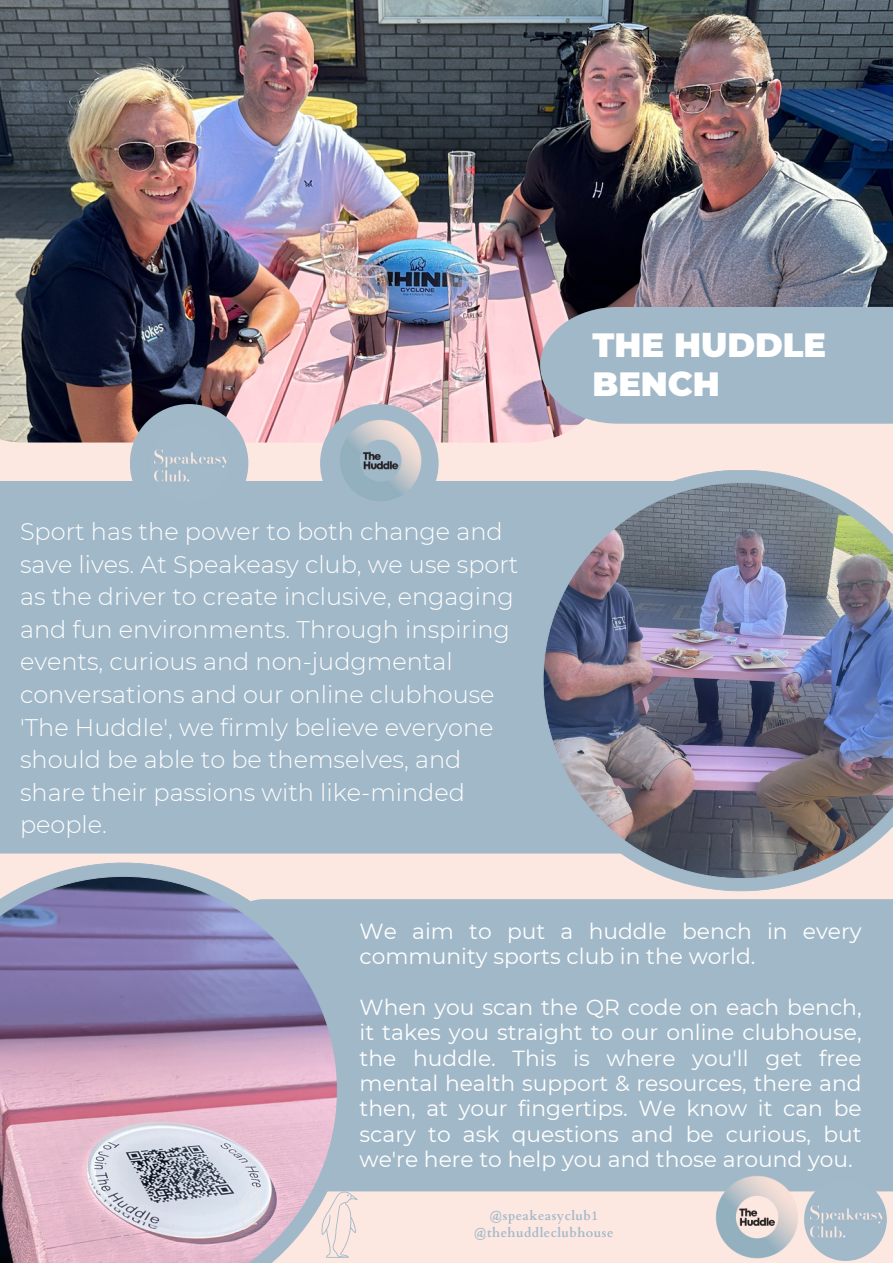
<style>
.page{position:relative;width:893px;height:1264px;background:#fff}
.page>*{position:absolute;margin:0;border:0;box-sizing:border-box;transform-origin:0 0}
.t1{font:900 33.6px/38.2px "Montserrat";color:#fff}
.t2{font:300 24px/32.5px "Montserrat";color:#fff}
.t3{font:21.75px/25.3px "Montserrat";color:#fff}
.t4{font:700 12.9px "Cardo";letter-spacing:.035em;color:#a1b8c8}
</style>
<div class="page">
<div style="left:0;top:0;width:892px;height:1262px;background:#fde8e1"></div>
<img style="left:0;top:0;width:892px;height:442px">
<div style="left:0;top:481px;width:530px;height:372px;background:#a1b8c8"></div>
<div style="left:130px;top:404px;width:118px;height:118px;background:#a1b8c8;border-radius:50%"></div>
<div style="left:351px;top:899px;width:541px;height:292px;background:#a1b8c8"></div>
<svg style="left:0;top:862px;width:351px;height:400px;background:#b5a2bc"></svg>
<div style="left:540px;top:307px;width:352px;height:116px;background:#a1b8c8"></div>
<img style="left:530px;top:470px;width:362px;height:421px">
<img style="left:803px;top:1177px;width:84px;height:84px">
<svg style="left:240px;top:1186px;width:22px;height:38px"></svg>
<img style="left:712px;top:1172px;width:89px;height:87px">
<svg style="left:321px;top:1191px;width:36px;height:66px"></svg>
<img style="left:147px;top:421px;width:81px;height:61px">
<div style="left:320px;top:404px;width:118px;height:118px;background:#a1b8c8;border-radius:50%"></div>
<img style="left:336px;top:416px;width:89px;height:89px">
<p class="t2" style="left:20px;top:515px;width:500px">Sport has the power to both change and save lives. At Speakeasy club, we use sport as the driver to create inclusive, engaging and fun environments. Through inspiring events, curious and non-judgmental conversations and our online clubhouse 'The Huddle', we firmly believe everyone should be able to be themselves, and share their passions with like-minded people.</p>
<p class="t1" style="left:592px;top:326px;width:235px">THE HUDDLE<br>BENCH</p>
<p class="t3" style="left:359px;top:918px;width:503px">We aim to put a huddle bench in every community sports club in the world.</p>
<p class="t3" style="left:359px;top:994px;width:503px;text-align:justify">When you scan the QR code on each bench, it takes you straight to our online clubhouse, the huddle. This is where you'll get free mental health support &amp; resources, there and then, at your fingertips. We know it can be scary to ask questions and be curious, but we're here to help you and those around you.</p>
<p class="t4" style="left:489px;top:1207px;width:110px">@speakeasyclub1</p>
<p class="t4" style="left:474px;top:1224px;width:141px">@thehuddleclubhouse</p>
</div>
